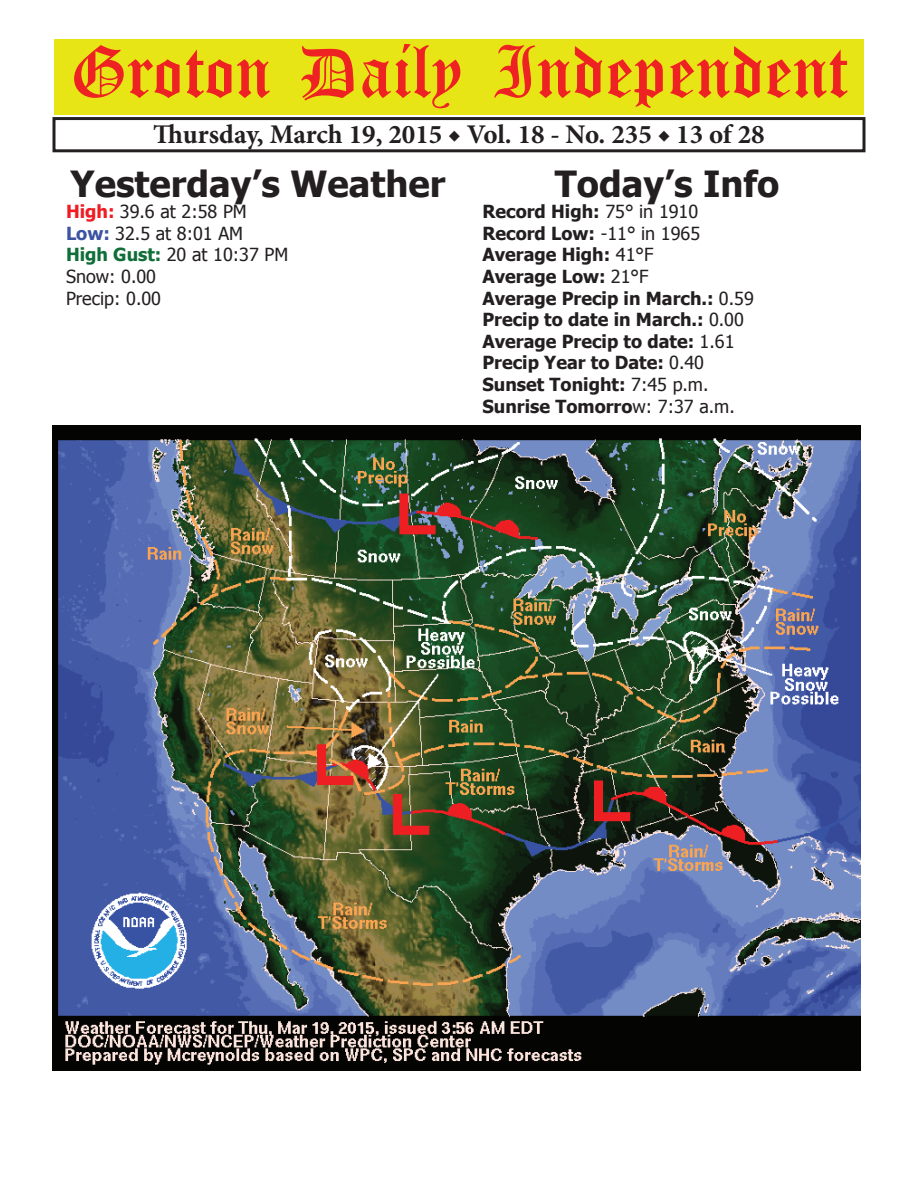
<style>
.page{position:relative;width:918px;height:1188px;background:#fff}
.page>*{position:absolute;margin:0;border:0;box-sizing:border-box;transform-origin:0 0}
.t1{font:54px "Old English Five";color:#ee2123}
.t2{font:700 36px "Tahoma";color:#231f20}
.t3{font:700 27px "Minion Pro";color:#231f20}
.t4{font:700 18px/21.6px "Tahoma";color:#231f20}
.t5{font:18px/21.6px "Tahoma";color:#231f20}
.s1{font-weight:700;color:#ee1d23}
.s2{font-weight:700;color:#3a53a3}
.s3{font-weight:700;color:#106e38}
.s4{font-weight:400}
</style>
<div class="page">
<div style="left:52px;top:117px;width:814px;height:35px;border:3px solid #231f20"></div>
<div style="left:54px;top:40px;width:810px;height:75px;background:#e7e515"></div>
<img style="left:52px;top:426px;width:809px;height:645px">
<h1 class="t1" style="left:70px;top:47px;width:779px">Groton Daily Independent</h1>
<h3 class="t3" style="left:153px;top:116px;width:613px">Thursday, March 19, 2015 ◆ Vol. 18 - No. 235 ◆ 13 of 28</h3>
<h2 class="t2" style="left:71px;top:158px;width:376px">Yesterday’s Weather</h2>
<p class="t5" style="left:66px;top:200px;width:224px"><span class="s1">High:</span> 39.6 at 2:58 PM<br><span class="s2">Low:</span> 32.5 at 8:01 AM<br><span class="s3">High Gust:</span> 20 at 10:37 PM<br>Snow: 0.00<br>Precip: 0.00</p>
<h2 class="t2" style="left:555px;top:158px;width:226px">Today’s Info</h2>
<p class="t4" style="left:482px;top:200px;width:273px">Record High: <span class="s4">75° in 1910<br></span>Record Low: <span class="s4">-11° in 1965<br></span>Average High: <span class="s4">41°F<br></span>Average Low: <span class="s4">21°F<br></span>Average Precip in March.: <span class="s4">0.59<br></span>Precip to date in March.: <span class="s4">0.00<br></span>Average Precip to date: <span class="s4">1.61<br></span>Precip Year to Date: <span class="s4">0.40<br></span>Sunset Tonight: <span class="s4">7:45 p.m.<br></span>Sunrise Tomorro<span class="s4">w: 7:37 a.m.</span></p>
</div>
